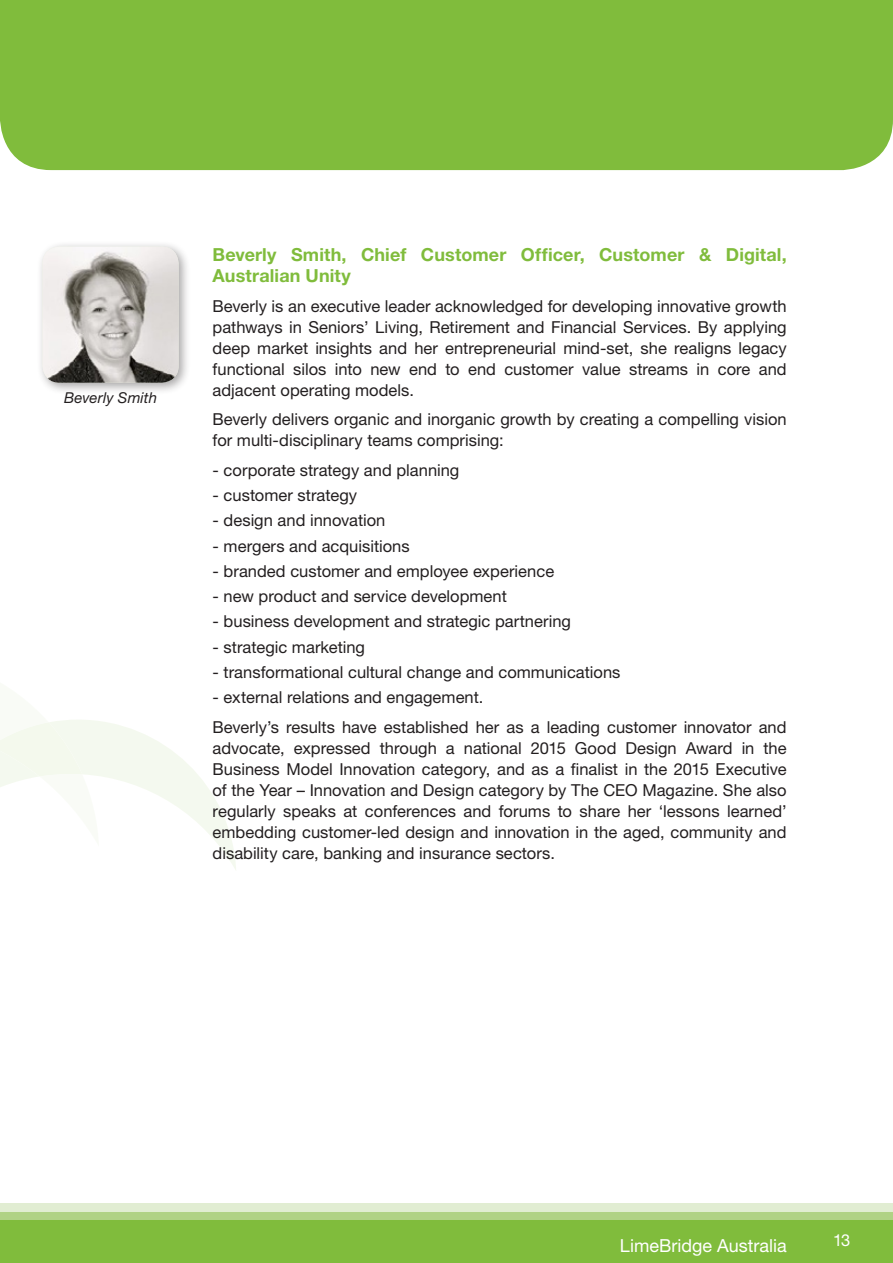
<style>
.page{position:relative;width:893px;height:1263px;background:#fff}
.page>*{position:absolute;margin:0;border:0;box-sizing:border-box;transform-origin:0 0}
.t1{font:700 18px/21.6px "Helvetica Neue LT";letter-spacing:.005em;color:#80bc3c}
.t2{font:18px "Helvetica Neue LT";color:#fff}
.t3{font:16.5px/21px "Helvetica Neue LT";color:#231f20;text-align:justify}
.t4{font:16.5px "Helvetica Neue LT";color:#fff}
.t5{font:italic 15px "Helvetica Neue LT";letter-spacing:.005em;color:#231f20}
</style>
<div class="page">
<div style="left:0;top:1203px;width:893px;height:60px;background:#e1edd2"></div>
<div style="left:0;top:1212px;width:893px;height:51px;background:#b0d285"></div>
<div style="left:0;top:1220px;width:893px;height:43px;background:#80bc3c"></div>
<div style="left:1px;top:0;width:892px;height:170px;background:#80bc3c"></div>
<svg style="left:154px;top:739px;width:82px;height:131px"></svg>
<svg style="left:0;top:720px;width:154px;height:73px"></svg>
<svg style="left:0;top:0;width:1px;height:127px"></svg>
<div style="left:37px;top:241px;width:154px;height:154px;background:#231f20;opacity:.4"></div>
<img style="left:43px;top:247px;width:136px;height:136px">
<p class="t5" style="left:64px;top:389px;width:94px">Beverly Smith</p>
<p class="t1" style="left:213px;top:243px;width:576px">Beverly Smith, Chief Customer Officer, Customer &amp; Digital,<br>Australian Unity</p>
<p class="t3" style="left:213px;top:295px;width:576px">Beverly is an executive leader acknowledged for developing innovative growth pathways in Seniors’ Living, Retirement and Financial Services. By applying deep market insights and her entrepreneurial mind-set, she realigns legacy functional silos into new end to end customer value streams in core and adjacent operating models.</p>
<p class="t3" style="left:213px;top:409px;width:576px">Beverly delivers organic and inorganic growth by creating a compelling vision for multi-disciplinary teams comprising:</p>
<p class="t3" style="left:213px;top:459px;width:248px">- corporate strategy and planning</p>
<p class="t3" style="left:213px;top:484px;width:146px">- customer strategy</p>
<p class="t3" style="left:213px;top:510px;width:174px">- design and innovation</p>
<p class="t3" style="left:213px;top:535px;width:199px">- mergers and acquisitions</p>
<p class="t3" style="left:213px;top:560px;width:343px">- branded customer and employee experience</p>
<p class="t3" style="left:213px;top:585px;width:296px">- new product and service development</p>
<p class="t3" style="left:213px;top:611px;width:360px">- business development and strategic partnering</p>
<p class="t3" style="left:213px;top:636px;width:154px">- strategic marketing</p>
<p class="t3" style="left:213px;top:661px;width:409px">- transformational cultural change and communications</p>
<p class="t3" style="left:213px;top:682px;width:575px;line-height:29.5px">- external relations and engagement.<br>Beverly’s results have established her as a leading customer innovator and</p>
<p class="t3" style="left:213px;top:737px;width:576px">advocate, expressed through a national 2015 Good Design Award in the Business Model Innovation category, and as a finalist in the 2015 Executive of the Year – Innovation and Design category by The CEO Magazine. She also regularly speaks at conferences and forums to share her ‘lessons learned’ embedding customer-led design and innovation in the aged, community and disability care, banking and insurance sectors.</p>
<p class="t2" style="left:620px;top:1234px;width:168px">LimeBridge Australia</p>
<p class="t4" style="left:833px;top:1230px;width:19px">13</p>
</div>
